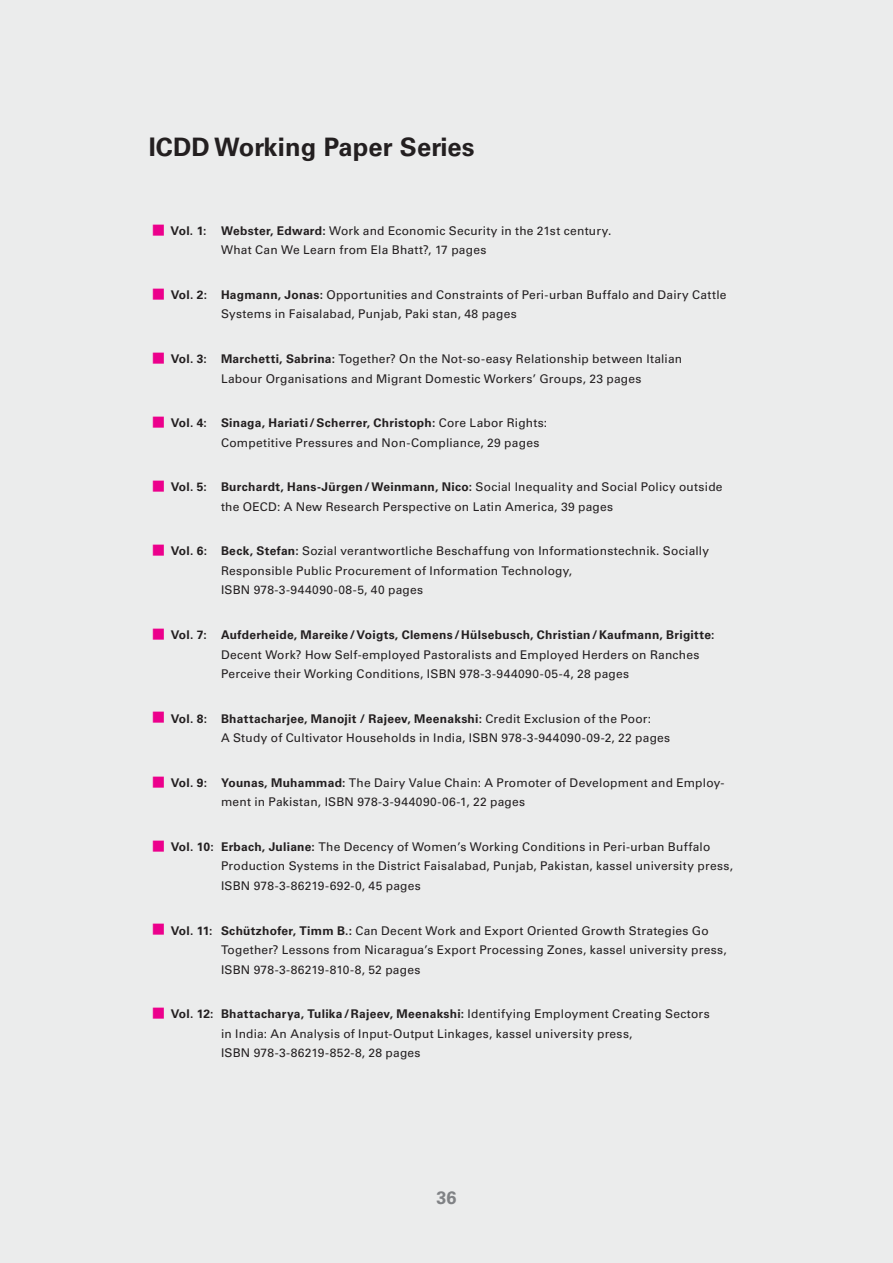
<style>
.page{position:relative;width:893px;height:1263px;background:#ebecec}
.page>*{position:absolute;margin:0;border:0;box-sizing:border-box;transform-origin:0 0}
.t1{font:700 25.5px "Univers LT";letter-spacing:.005em;color:#231f20}
.t2{font:700 18px "Univers LT";color:#808285}
.t3{font:12px/19.5px "Univers LT";letter-spacing:.02em;color:#231f20}
.t4{font:700 12px "Univers LT";letter-spacing:.025em;color:#231f20}
.s1{font-weight:700}
</style>
<div class="page">
<h1 class="t1" style="left:149px;top:136px;width:327px">ICDD Working Paper Series</h1>
<p class="t3" style="left:221px;top:221px;width:392px;text-indent:-51px"><span class="s1">Vol. 1: Webster, Edward:</span> Work and Economic Security in the 21st century.<br>What Can We Learn from Ela Bhatt?, 17 pages</p>
<p class="t3" style="left:221px;top:286px;width:507px;text-indent:-50px"><span class="s1">Vol. 2: Hagmann, Jonas:</span> Opportunities and Constraints of Peri-urban Buffalo and Dairy Cattle<br>Systems in Faisalabad, Punjab, Paki stan, 48 pages</p>
<p class="t3" style="left:221px;top:350px;width:463px;text-indent:-50px"><span class="s1">Vol. 3: Marchetti, Sabrina:</span> Together? On the Not-so-easy Relationship between Italian<br>Labour Organisations and Migrant Domestic Workers’ Groups, 23 pages</p>
<p class="t3" style="left:221px;top:414px;width:328px;text-indent:-50px"><span class="s1">Vol. 4: Sinaga, Hariati / Scherrer, Christoph:</span> Core Labor Rights:<br>Competitive Pressures and Non-Compliance, 29 pages</p>
<p class="t3" style="left:221px;top:478px;width:503px;text-indent:-50px"><span class="s1">Vol. 5: Burchardt, Hans-Jürgen / Weinmann, Nico:</span> Social Inequality and Social Policy outside the OECD: A New Research Perspective on Latin America, 39 pages</p>
<p class="t3" style="left:221px;top:542px;width:490px;text-indent:-50px"><span class="s1">Vol. 6: Beck, Stefan:</span> Sozial verantwortliche Beschaffung von Informationstechnik. Socially<br>Responsible Public Procurement of Information Technology,<br>ISBN 978-3-944090-08-5, 40 pages</p>
<p class="t4" style="left:171px;top:630px;width:545px">Vol. 7: Aufderheide, Mareike / Voigts, Clemens / Hülsebusch, Christian / Kaufmann, Brigitte:</p>
<p class="t3" style="left:221px;top:645px;width:480px">Decent Work? How Self-employed Pastoralists and Employed Herders on Ranches<br>Perceive their Working Conditions, ISBN 978-3-944090-05-4, 28 pages</p>
<p class="t3" style="left:221px;top:709px;width:451px;text-indent:-50px"><span class="s1">Vol. 8: Bhattacharjee, Manojit / Rajeev, Meenakshi:</span> Credit Exclusion of the Poor:<br>A Study of Cultivator Households in India, ISBN 978-3-944090-09-2, 22 pages</p>
<p class="t3" style="left:221px;top:773px;width:505px;text-indent:-50px"><span class="s1">Vol. 9: Younas, Muhammad:</span> The Dairy Value Chain: A Promoter of Development and Employ&shy;ment in Pakistan, ISBN 978-3-944090-06-1, 22 pages</p>
<p class="t3" style="left:221px;top:838px;width:513px;text-indent:-50px"><span class="s1">Vol. 10: Erbach, Juliane:</span> The Decency of Women’s Working Conditions in Peri-urban Buffalo<br>Production Systems in the District Faisalabad, Punjab, Pakistan, kassel university press,<br>ISBN 978-3-86219-692-0, 45 pages</p>
<p class="t3" style="left:221px;top:921px;width:507px;text-indent:-50px"><span class="s1">Vol. 11: Schützhofer, Timm B.:</span> Can Decent Work and Export Oriented Growth Strategies Go<br>Together? Lessons from Nicaragua’s Export Processing Zones, kassel university press,<br>ISBN 978-3-86219-810-8, 52 pages</p>
<p class="t3" style="left:221px;top:1005px;width:490px;text-indent:-50px"><span class="s1">Vol. 12: Bhattacharya, Tulika / Rajeev, Meenakshi:</span> Identifying Employment Creating Sectors in India: An Analysis of Input-Output Linkages, kassel university press,<br>ISBN 978-3-86219-852-8, 28 pages</p>
<h2 class="t2" style="left:436px;top:1190px;width:22px">36</h2>
</div>
